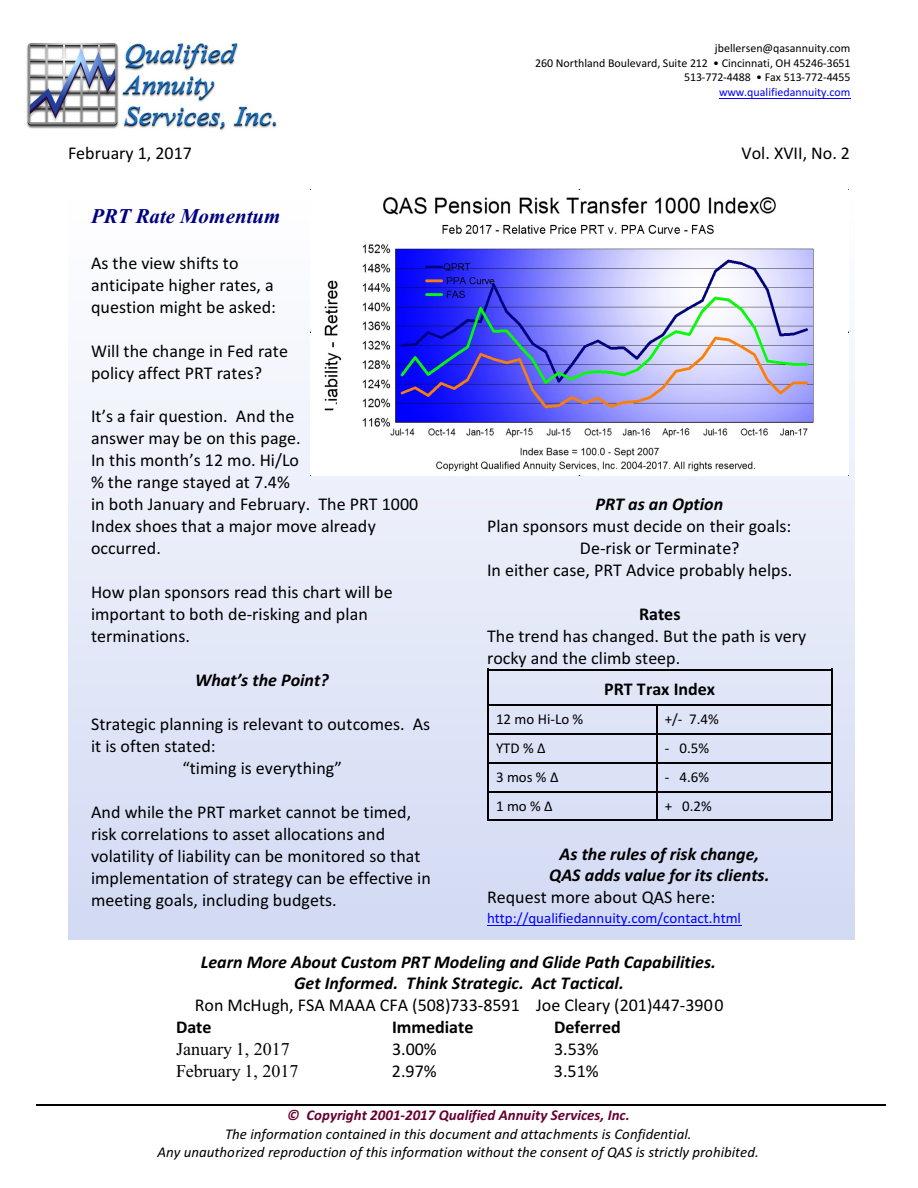
<style>
.page{position:relative;width:918px;height:1188px;background:#fff}
.page>*{position:absolute;margin:0;border:0;box-sizing:border-box;transform-origin:0 0}
.t1{font:italic 700 21px "Times New Roman";color:#000080}
.t2{font:18px/21.9px "Calibri";color:#000}
.t3{font:italic 700 18px/21.9px "Calibri";color:#000;text-align:center}
.t4{font:700 18px "Calibri";color:#000}
.t5{font:18px "Times New Roman";color:#000}
.t6{font:italic 15px/18.1px "Calibri";color:#000;text-align:center}
.t7{font:15px "Calibri";color:#000}
.t8{font:italic 700 15px "Calibri";color:#603}
.t9{font:15px "Calibri";color:#00f}
.t10{font:12px/14.7px "Calibri";color:#000;text-align:right}
.t11{font:12px "Calibri";color:#00f}
</style>
<div class="page">
<img style="left:26px;top:43px;width:251px;height:88px">
<hr style="left:719px;top:98px;width:131px;height:1px;background:#00f">
<img style="left:69px;top:189px;width:786px;height:750px">
<hr style="left:487px;top:669px;width:1px;height:35px;background:#000">
<hr style="left:831px;top:669px;width:1px;height:35px;background:#000">
<hr style="left:487px;top:669px;width:345px;height:1px;background:#000">
<hr style="left:487px;top:704px;width:169px;height:1px;background:#000">
<hr style="left:656px;top:704px;width:176px;height:1px;background:#000">
<hr style="left:487px;top:733px;width:169px;height:2px;background:#000">
<hr style="left:656px;top:733px;width:176px;height:2px;background:#000">
<hr style="left:487px;top:762px;width:169px;height:2px;background:#000">
<hr style="left:656px;top:762px;width:176px;height:2px;background:#000">
<svg style="left:487px;top:705px;width:1px;height:114px"></svg>
<hr style="left:487px;top:791px;width:169px;height:2px;background:#000">
<hr style="left:487px;top:819px;width:169px;height:1px;background:#000">
<svg style="left:656px;top:705px;width:1px;height:114px"></svg>
<svg style="left:831px;top:705px;width:1px;height:114px"></svg>
<hr style="left:656px;top:791px;width:176px;height:2px;background:#000">
<hr style="left:656px;top:819px;width:176px;height:1px;background:#000">
<img style="left:311px;top:189px;width:537px;height:286px">
<hr style="left:487px;top:925px;width:254px;height:1px;background:#00f">
<hr style="left:36px;top:1105px;width:849px;height:1px;background:#000">
<p class="t10" style="left:535px;top:41px;width:317px">jbellersen@qasannuity.com<br>260 Northland Boulevard, Suite 212 • Cincinnati, OH 45246-3651<br>513-772-4488 • Fax 513-772-4455</p>
<p class="t11" style="left:719px;top:87px;width:133px">www.qualifiedannuity.com</p>
<p class="t2" style="left:68px;top:143px;width:125px">February 1, 2017</p>
<p class="t2" style="left:742px;top:143px;width:110px">Vol. XVII, No. 2</p>
<p class="t1" style="left:91px;top:209px;width:191px">PRT Rate Momentum</p>
<p class="t2" style="left:91px;top:253px;width:187px">As the view shifts to anticipate higher rates, a question might be asked:</p>
<p class="t2" style="left:91px;top:341px;width:199px">Will the change in Fed rate policy affect PRT rates?</p>
<p class="t2" style="left:91px;top:407px;width:329px">It’s a fair question. And the<br>answer may be on this page.<br>In this month’s 12 mo. Hi/Lo<br>% the range stayed at 7.4%<br>in both January and February. The PRT 1000<br>Index shoes that a major move already occurred.</p>
<p class="t2" style="left:91px;top:583px;width:303px">How plan sponsors read this chart will be important to both de-risking and plan terminations.</p>
<p class="t3" style="left:195px;top:671px;width:135px">What’s the Point?</p>
<p class="t2" style="left:91px;top:714px;width:341px">Strategic planning is relevant to outcomes. As</p>
<p class="t2" style="left:91px;top:736px;width:126px">it is often stated:</p>
<p class="t2" style="left:182px;top:758px;width:161px">“timing is everything”</p>
<p class="t2" style="left:91px;top:802px;width:341px">And while the PRT market cannot be timed, risk correlations to asset allocations and volatility of liability can be monitored so that implementation of strategy can be effective in meeting goals, including budgets.</p>
<p class="t3" style="left:596px;top:495px;width:129px">PRT as an Option</p>
<p class="t2" style="left:487px;top:517px;width:306px">Plan sponsors must decide on their goals:</p>
<p class="t2" style="left:580px;top:539px;width:161px">De-risk or Terminate?</p>
<p class="t2" style="left:487px;top:561px;width:307px">In either case, PRT Advice probably helps.</p>
<p class="t4" style="left:639px;top:607px;width:43px">Rates</p>
<p class="t2" style="left:487px;top:627px;width:321px">The trend has changed. But the path is very rocky and the climb steep.</p>
<p class="t4" style="left:604px;top:681px;width:112px">PRT Trax Index</p>
<p class="t7" style="left:496px;top:713px;width:89px">12 mo Hi-Lo %</p>
<p class="t7" style="left:665px;top:713px;width:56px">+/- 7.4%</p>
<p class="t7" style="left:496px;top:742px;width:51px">YTD % Ä</p>
<p class="t7" style="left:665px;top:742px;width:46px">- 0.5%</p>
<p class="t7" style="left:496px;top:771px;width:64px">3 mos % Ä</p>
<p class="t7" style="left:665px;top:771px;width:46px">- 4.6%</p>
<p class="t7" style="left:496px;top:800px;width:58px">1 mo % Ä</p>
<p class="t7" style="left:665px;top:800px;width:49px">+ 0.2%</p>
<p class="t3" style="left:549px;top:844px;width:222px">As the rules of risk change,<br>QAS adds value for its clients.</p>
<p class="t2" style="left:487px;top:888px;width:230px">Request more about QAS here:</p>
<p class="t9" style="left:487px;top:911px;width:256px">http://qualifiedannuity.com/contact.html</p>
<p class="t3" style="left:201px;top:952px;width:517px">Learn More About Custom PRT Modeling and Glide Path Capabilities.<br>Get Informed. Think Strategic. Act Tactical.</p>
<p class="t2" style="left:195px;top:996px;width:530px">Ron McHugh, FSA MAAA CFA (508)733-8591 Joe Cleary (201)447-3900</p>
<p class="t4" style="left:176px;top:1020px;width:37px">Date</p>
<p class="t4" style="left:392px;top:1020px;width:83px">Immediate</p>
<p class="t4" style="left:554px;top:1020px;width:68px">Deferred</p>
<p class="t5" style="left:176px;top:1043px;width:115px">January 1, 2017</p>
<p class="t2" style="left:392px;top:1040px;width:46px">3.00%</p>
<p class="t2" style="left:554px;top:1040px;width:46px">3.53%</p>
<p class="t5" style="left:176px;top:1065px;width:124px">February 1, 2017</p>
<p class="t2" style="left:392px;top:1062px;width:46px">2.97%</p>
<p class="t2" style="left:554px;top:1062px;width:46px">3.51%</p>
<p class="t8" style="left:287px;top:1109px;width:344px">© Copyright 2001-2017 Qualified Annuity Services, Inc.</p>
<p class="t6" style="left:158px;top:1126px;width:603px">The information contained in this document and attachments is Confidential.<br>Any unauthorized reproduction of this information without the consent of QAS is strictly prohibited.</p>
</div>
